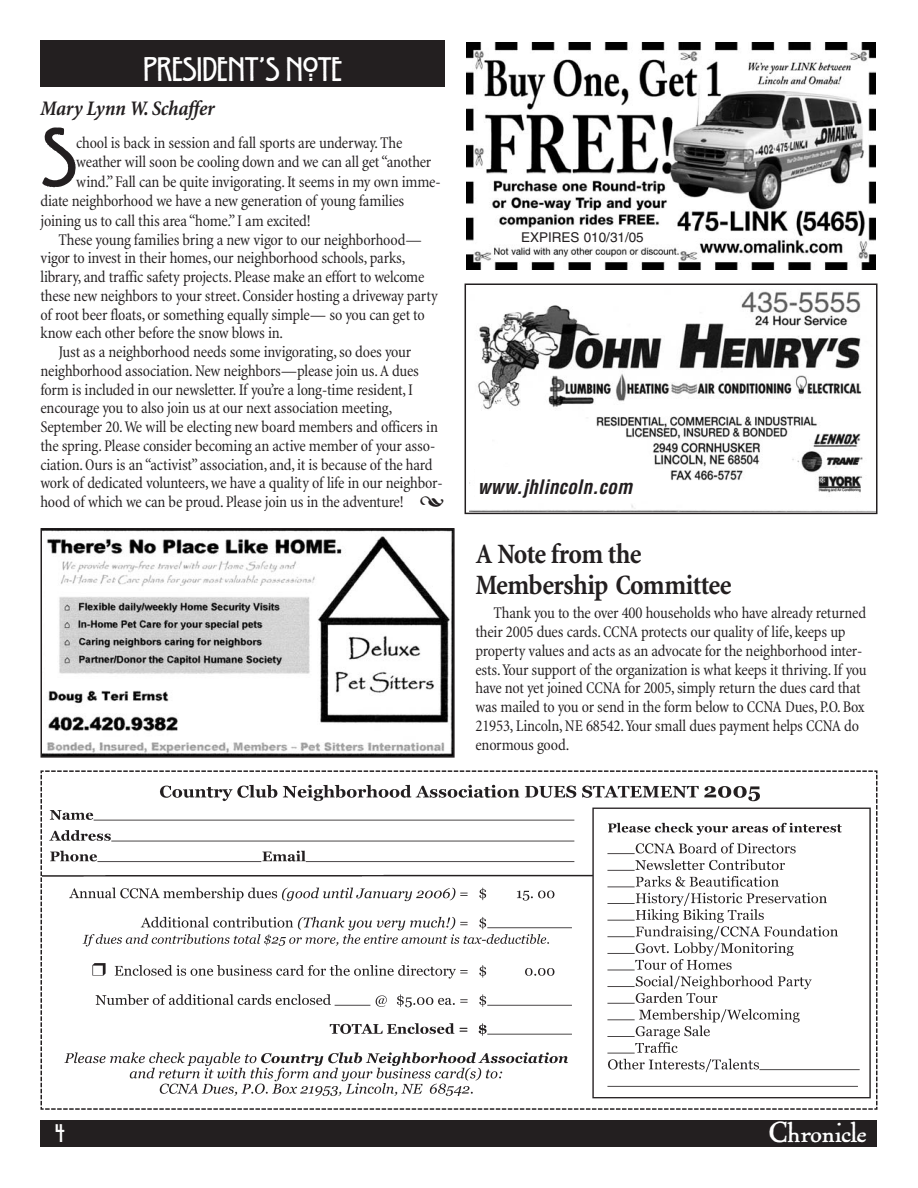
<style>
.page{position:relative;width:918px;height:1188px;background:#fff}
.page>*{position:absolute;margin:0;border:0;box-sizing:border-box;transform-origin:0 0}
.t1{font:90px "Willow Plain";color:#231f20}
.t2{font:36px "Willow Plain";color:#fff}
.t3{font:700 condensed 28.5px/31.5px "Minion";letter-spacing:-.025em;color:#231f20}
.t4{font:27px "Rosabel Antique";letter-spacing:-.01em;color:#fff}
.t5{font:27px "Willow Plain";color:#fff}
.t6{font:italic 700 condensed 21px "Minion";letter-spacing:-.015em;color:#231f20}
.t7{font:italic 700 condensed 19.5px "Helvetica";color:#231f20}
.t8{font:condensed 16.5px/18.8px "Minion";letter-spacing:-.015em;color:#231f20}
.t9{font:13.5px "Helvetica";color:#231f20}
</style>
<div class="page">
<svg style="left:40px;top:770px;width:838px;height:340px"></svg>
<div style="left:40px;top:1120px;width:838px;height:28px;background:#231f20"></div>
<img style="left:469px;top:291px;width:394px;height:220px">
<div style="left:465px;top:284px;width:413px;height:230px;border:2px solid #231f20"></div>
<div style="left:40px;top:41px;width:406px;height:46px;background:#231f20"></div>
<img style="left:466px;top:42px;width:410px;height:228px">
<div style="left:521px;top:232px;width:130px;height:14px;background:#fff"></div>
<div style="left:475px;top:467px;width:173px;height:33px;background:#fff"></div>
<img style="left:43px;top:531px;width:409px;height:224px">
<div style="left:40px;top:528px;width:415px;height:230px;border:2px solid #231f20"></div>
<h2 class="t2" style="left:144px;top:57px;width:201px">PRESIDENT’S NOTE</h2>
<p class="t6" style="left:40px;top:101px;width:176px">Mary Lynn W. Schaffer</p>
<h1 class="t1" style="left:40px;top:128px;width:38px">S</h1>
<p class="t8" style="left:76px;top:135px;width:328px">chool is back in session and fall sports are underway. The</p>
<p class="t8" style="left:76px;top:154px;width:357px">weather will soon be cooling down and we can all get “another</p>
<p class="t8" style="left:76px;top:174px;width:366px">wind.” Fall can be quite invigorating. It seems in my own imme-</p>
<p class="t8" style="left:41px;top:193px;width:365px">diate neighborhood we have a new generation of young families</p>
<p class="t8" style="left:41px;top:213px;width:272px">joining us to call this area “home.” I am excited!</p>
<p class="t8" style="left:59px;top:232px;width:365px">These young families bring a new vigor to our neighborhood—</p>
<p class="t8" style="left:41px;top:250px;width:367px">vigor to invest in their homes, our neighborhood schools, parks,</p>
<p class="t8" style="left:41px;top:269px;width:385px">library, and traffic safety projects. Please make an effort to welcome</p>
<p class="t8" style="left:41px;top:288px;width:399px">these new neighbors to your street. Consider hosting a driveway party</p>
<p class="t8" style="left:41px;top:307px;width:386px">of root beer floats, or something equally simple— so you can get to</p>
<p class="t8" style="left:41px;top:325px;width:244px">know each other before the snow blows in.</p>
<p class="t8" style="left:59px;top:344px;width:354px">Just as a neighborhood needs some invigorating, so does your</p>
<p class="t8" style="left:41px;top:363px;width:380px">neighborhood association. New neighbors—please join us.A dues</p>
<p class="t8" style="left:41px;top:382px;width:374px">form is included in our newsletter. If you’re a long-time resident, I</p>
<p class="t8" style="left:41px;top:400px;width:353px">encourage you to also join us at our next association meeting,</p>
<p class="t8" style="left:41px;top:419px;width:399px">September 20.We will be electing new board members and officers in</p>
<p class="t8" style="left:41px;top:438px;width:396px">the spring. Please consider becoming an active member of your asso-</p>
<p class="t8" style="left:41px;top:457px;width:394px">ciation. Ours is an “activist” association, and, it is because of the hard</p>
<p class="t8" style="left:41px;top:475px;width:404px">work of dedicated volunteers, we have a quality of life in our neighbor-</p>
<p class="t8" style="left:41px;top:494px;width:365px">hood of which we can be proud. Please join us in the adventure!</p>
<p class="t9" style="left:521px;top:232px;width:124px">EXPIRES 010/31/05</p>
<p class="t7" style="left:478px;top:476px;width:156px">www.jhlincoln.com</p>
<h3 class="t3" style="left:475px;top:540px;width:258px">A Note from the<br>Membership Committee</h3>
<p class="t8" style="left:475px;top:605px;width:393px;text-indent:18px">Thank you to the over 400 households who have already returned their 2005 dues cards. CCNA protects our quality of life, keeps up property values and acts as an advocate for the neighborhood inter&shy;ests.Your support of the organization is what keeps it thriving. If you have not yet joined CCNA for 2005, simply return the dues card that was mailed to you or send in the form below to CCNA Dues, P.O. Box 21953, Lincoln, NE 68542.Your small dues payment helps CCNA do enormous good.</p>
<h3 class="t5" style="left:55px;top:1124px;width:11px">4</h3>
<h3 class="t4" style="left:769px;top:1122px;width:98px">Chronicle</h3>
</div>
